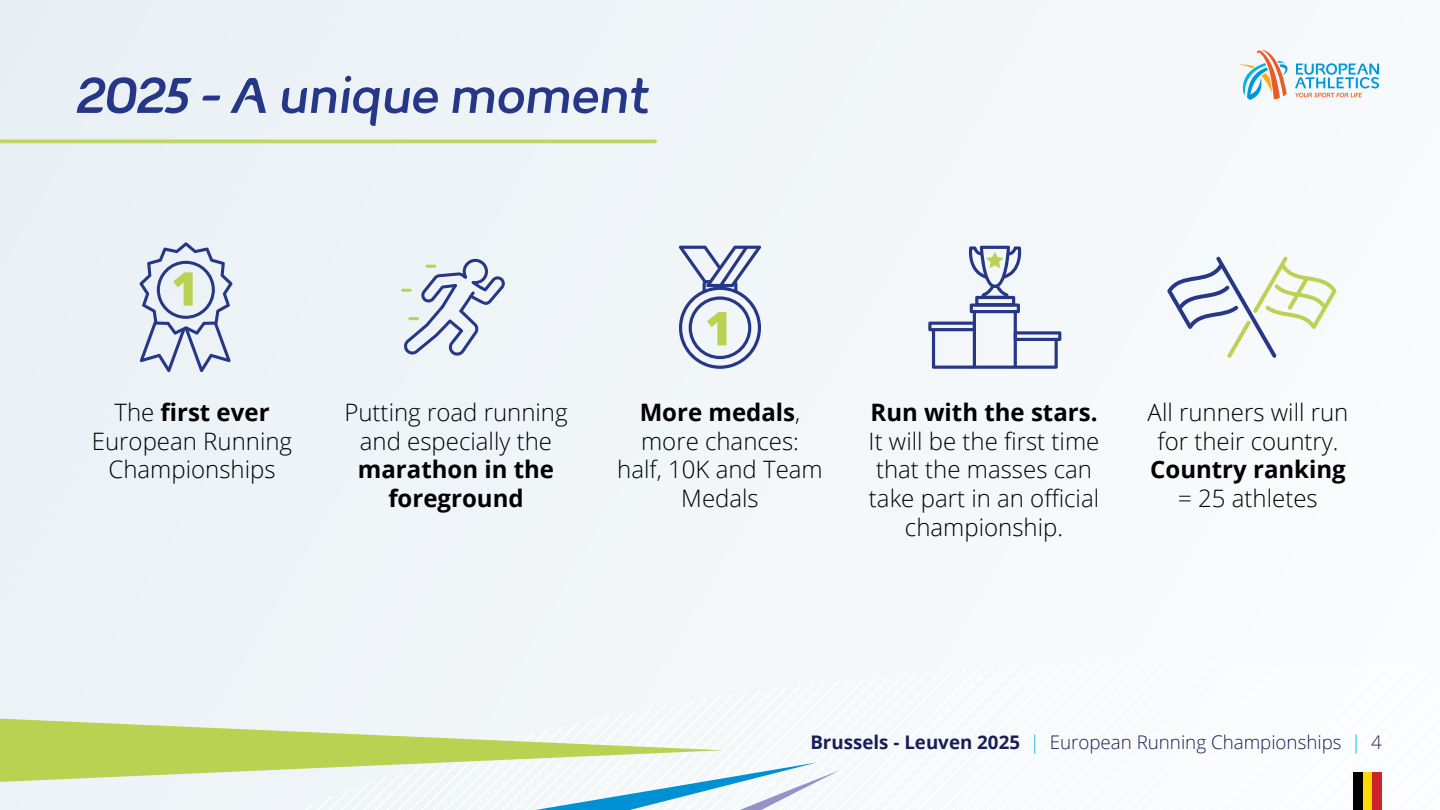
<style>
.page{position:relative;width:1440px;height:810px;background:#f1f5f8}
.page>*{position:absolute;margin:0;border:0;box-sizing:border-box;transform-origin:0 0}
.t1{font:52.5px "Tracks";color:#253786}
.t2{font:300 24px/28.8px "Open Sans";color:#000;text-align:center}
.t3{font:700 24px/28.8px "Open Sans";color:#000;text-align:center}
.t4{font:300 18.75px "Open Sans";color:#1a1d56}
.s1{font-weight:700}
.s2{color:#00b4e4}
</style>
<div class="page">
<svg style="left:859px;top:667px;width:158px;height:143px"></svg>
<svg style="left:620px;top:681px;width:228px;height:127px"></svg>
<svg style="left:1017px;top:664px;width:70px;height:146px"></svg>
<div style="left:1390px;top:668px;width:50px;height:142px;background:#fbfcfd"></div>
<svg style="left:1087px;top:661px;width:303px;height:149px"></svg>
<div style="left:1353px;top:772px;width:10px;height:38px;background:#000"></div>
<div style="left:1363px;top:772px;width:9px;height:38px;background:#ffd900"></div>
<div style="left:1372px;top:772px;width:10px;height:38px;background:#cc242b"></div>
<svg style="left:306px;top:762px;width:534px;height:48px"></svg>
<svg style="left:0;top:715px;width:724px;height:70px"></svg>
<svg style="left:401px;top:258px;width:104px;height:98px"></svg>
<svg style="left:928px;top:246px;width:133px;height:123px"></svg>
<svg style="left:1167px;top:257px;width:170px;height:101px"></svg>
<svg style="left:139px;top:242px;width:94px;height:130px"></svg>
<svg style="left:679px;top:246px;width:82px;height:123px"></svg>
<svg style="left:1240px;top:50px;width:48px;height:50px"></svg>
<svg style="left:1295px;top:63px;width:84px;height:34px"></svg>
<hr style="left:0;top:140px;width:655px;height:3px;background:#bad153">
<h1 class="t1" style="left:75px;top:64px;width:582px">2025 - A unique moment</h1>
<p class="t2" style="left:92px;top:397px;width:202px">The <span class="s1">first ever<br></span>European Running<br>Championships</p>
<p class="t2" style="left:344px;top:397px;width:225px">Putting road running and especially the</p>
<p class="t3" style="left:358px;top:455px;width:198px">marathon in the foreground</p>
<p class="t2" style="left:617px;top:397px;width:207px"><span class="s1">More medals</span>, more chances: half, 10K and Team<br>Medals</p>
<p class="t3" style="left:871px;top:397px;width:229px">Run with the stars.</p>
<p class="t2" style="left:869px;top:426px;width:232px">It will be the first time that the masses can take part in an official championship.</p>
<p class="t2" style="left:1148px;top:397px;width:202px">All runners will run for their country.</p>
<p class="t3" style="left:1150px;top:455px;width:197px">Country ranking</p>
<p class="t2" style="left:1178px;top:483px;width:141px">= 25 athletes</p>
<p class="t4" style="left:810px;top:730px;width:573px"><span class="s1">Brussels - Leuven 2025</span> <span class="s2">|</span> European Running Championships <span class="s2">|</span> 4</p>
</div>
